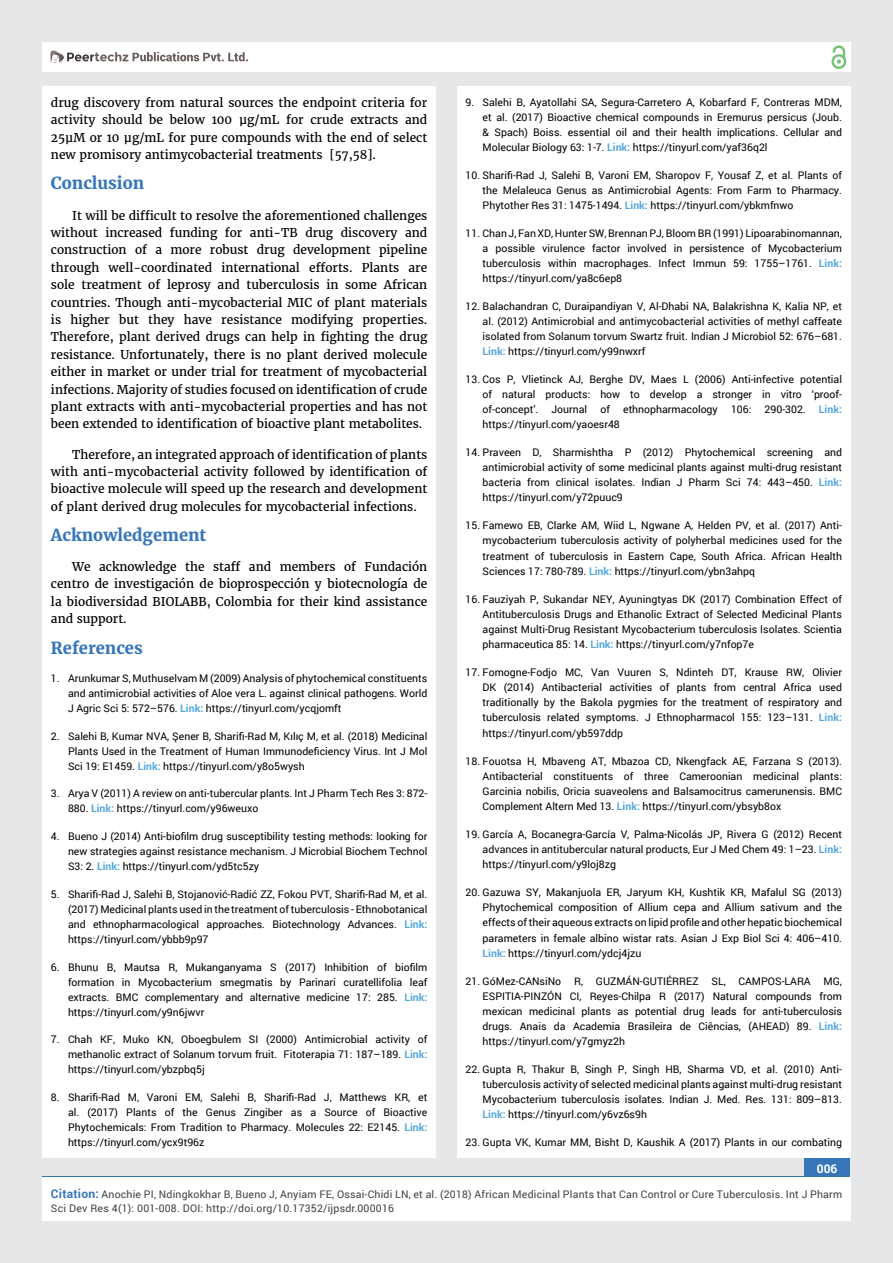
<style>
.page{position:relative;width:893px;height:1263px;background:#e6e7e8}
.page>*{position:absolute;margin:0;border:0;box-sizing:border-box;transform-origin:0 0}
.t1{font:700 16.5px "Merriweather";color:#3676b9}
.t2{font:12px/17.4px "Merriweather";color:#000;text-align:justify}
.t3{font:700 12px "Roboto";color:#fff}
.t4{font:10.5px/15px "Roboto";color:#000;text-align:justify}
.t5{font:10.5px/13.5px "Roboto";letter-spacing:.02em;color:#414042}
.t6{font:700 10.5px "Roboto";color:#56a8dd}
.s1{font-weight:700;color:#56a8dd}
.s2{font-weight:700;font-size:12px;color:#3676b9}
</style>
<div class="page">
<div style="left:42px;top:43px;width:808px;height:29px;background:#fff"></div>
<div style="left:831px;top:54px;width:15px;height:15px;border:2px solid #74c273;border-radius:50%"></div>
<svg style="left:831px;top:45px;width:15px;height:19px"></svg>
<div style="left:804px;top:1157px;width:46px;height:43px;background:#3676b9"></div>
<svg style="left:49px;top:50px;width:199px;height:14px"></svg>
<div style="left:42px;top:1177px;width:809px;height:43px;background:#fff"></div>
<div style="left:42px;top:87px;width:394px;height:1071px;background:#fff"></div>
<div style="left:457px;top:87px;width:393px;height:1071px;background:#fff"></div>
<p class="t2" style="left:51px;top:94px;width:378px">drug discovery from natural sources the endpoint criteria for activity should be below 100 μg/mL for crude extracts and 25μM or 10 μg/mL for pure compounds with the end of select new promisory antimycobacterial treatments [57,58].</p>
<h1 class="t1" style="left:51px;top:173px;width:95px">Conclusion</h1>
<p class="t2" style="left:51px;top:207px;width:378px;text-indent:21px">It will be difficult to resolve the aforementioned challenges without increased funding for anti-TB drug discovery and construction of a more robust drug development pipeline through well-coordinated international efforts. Plants are sole treatment of leprosy and tuberculosis in some African countries. Though anti-mycobacterial MIC of plant materials is higher but they have resistance modifying properties.<br>Therefore, plant derived drugs can help in fighting the drug resistance. Unfortunately, there is no plant derived molecule either in market or under trial for treatment of mycobacterial infections. Majority of studies focused on identification of crude plant extracts with anti-mycobacterial properties and has not been extended to identification of bioactive plant metabolites.</p>
<p class="t2" style="left:51px;top:446px;width:378px;text-indent:21px">Therefore, an integrated approach of identification of plants with anti-mycobacterial activity followed by identification of bioactive molecule will speed up the research and development of plant derived drug molecules for mycobacterial infections.</p>
<h1 class="t1" style="left:51px;top:525px;width:157px">Acknowledgement</h1>
<p class="t2" style="left:51px;top:558px;width:378px;text-indent:21px">We acknowledge the staff and members of Fundación centro de investigación de bioprospección y biotecnología de la biodiversidad BIOLABB, Colombia for their kind assistance and support.</p>
<h1 class="t1" style="left:51px;top:638px;width:93px">References</h1>
<p class="t4" style="left:68px;top:670px;width:361px;text-indent:-17px">1. Arunkumar S, Muthuselvam M (2009) Analysis of phytochemical constituents and antimicrobial activities of Aloe vera L. against clinical pathogens. World J Agric Sci 5: 572–576. <span class="s1">Link:</span> https://tinyurl.com/ycqjomft</p>
<p class="t4" style="left:68px;top:728px;width:361px;text-indent:-17px">2. Salehi B, Kumar NVA, Şener B, Sharifi-Rad M, Kılıç M, et al. (2018) Medicinal Plants Used in the Treatment of Human Immunodeficiency Virus. Int J Mol Sci 19: E1459. <span class="s1">Link:</span> https://tinyurl.com/y8o5wysh</p>
<p class="t4" style="left:68px;top:786px;width:361px;text-indent:-17px">3. Arya V (2011) A review on anti-tubercular plants. Int J Pharm Tech Res 3: 872-<br>880. <span class="s1">Link:</span> https://tinyurl.com/y96weuxo</p>
<p class="t4" style="left:68px;top:828px;width:361px;text-indent:-17px">4. Bueno J (2014) Anti-biofilm drug susceptibility testing methods: looking for new strategies against resistance mechanism. J Microbial Biochem Technol S3: 2. <span class="s1">Link:</span> https://tinyurl.com/yd5tc5zy</p>
<p class="t4" style="left:68px;top:886px;width:361px;text-indent:-17px">5. Sharifi-Rad J, Salehi B, Stojanović-Radić ZZ, Fokou PVT, Sharifi-Rad M, et al. (2017) Medicinal plants used in the treatment of tuberculosis - Ethnobotanical and ethnopharmacological approaches. Biotechnology Advances. <span class="s1">Link: </span>https://tinyurl.com/ybbb9p97</p>
<p class="t4" style="left:68px;top:959px;width:361px;text-indent:-17px">6. Bhunu B, Mautsa R, Mukanganyama S (2017) Inhibition of biofilm formation in Mycobacterium smegmatis by Parinari curatellifolia leaf extracts. BMC complementary and alternative medicine 17: 285. <span class="s1">Link: </span>https://tinyurl.com/y9n6jwvr</p>
<p class="t4" style="left:68px;top:1032px;width:361px;text-indent:-17px">7. Chah KF, Muko KN, Oboegbulem SI (2000) Antimicrobial activity of methanolic extract of Solanum torvum fruit. Fitoterapia 71: 187–189. <span class="s1">Link: </span>https://tinyurl.com/ybzpbq5j</p>
<p class="t4" style="left:68px;top:1089px;width:361px;text-indent:-17px">8. Sharifi-Rad M, Varoni EM, Salehi B, Sharifi-Rad J, Matthews KR, et al. (2017) Plants of the Genus Zingiber as a Source of Bioactive Phytochemicals: From Tradition to Pharmacy. Molecules 22: E2145. <span class="s1">Link: </span>https://tinyurl.com/ycx9t96z</p>
<p class="t4" style="left:483px;top:95px;width:361px;text-indent:-17px">9. Salehi B, Ayatollahi SA, Segura-Carretero A, Kobarfard F, Contreras MDM, et al. (2017) Bioactive chemical compounds in Eremurus persicus (Joub. &amp; Spach) Boiss. essential oil and their health implications. Cellular and Molecular Biology 63: 1-7. <span class="s1">Link:</span> https://tinyurl.com/yaf36q2l</p>
<p class="t4" style="left:483px;top:167px;width:361px;text-indent:-17px">10. Sharifi-Rad J, Salehi B, Varoni EM, Sharopov F, Yousaf Z, et al. Plants of the Melaleuca Genus as Antimicrobial Agents: From Farm to Pharmacy.<br>Phytother Res 31: 1475-1494. <span class="s1">Link:</span> https://tinyurl.com/ybkmfnwo</p>
<p class="t4" style="left:483px;top:225px;width:361px;text-indent:-17px">11. Chan J, Fan XD, Hunter SW, Brennan PJ, Bloom BR (1991) Lipoarabinomannan, a possible virulence factor involved in persistence of Mycobacterium tuberculosis within macrophages. Infect Immun 59: 1755–1761. <span class="s1">Link: </span>https://tinyurl.com/ya8c6ep8</p>
<p class="t4" style="left:483px;top:298px;width:361px;text-indent:-17px">12. Balachandran C, Duraipandiyan V, Al-Dhabi NA, Balakrishna K, Kalia NP, et al. (2012) Antimicrobial and antimycobacterial activities of methyl caffeate isolated from Solanum torvum Swartz fruit. Indian J Microbiol 52: 676–681.<br><span class="s1">Link:</span> https://tinyurl.com/y99nwxrf</p>
<p class="t4" style="left:483px;top:371px;width:361px;text-indent:-17px">13. Cos P, Vlietinck AJ, Berghe DV, Maes L (2006) Anti-infective potential of natural products: how to develop a stronger in vitro ‘proof&shy;of-concept’.</p>
<p class="t4" style="left:551px;top:401px;width:37px">Journal</p>
<p class="t4" style="left:600px;top:401px;width:11px">of</p>
<p class="t4" style="left:623px;top:401px;width:96px">ethnopharmacology</p>
<p class="t4" style="left:731px;top:401px;width:22px">106:</p>
<p class="t4" style="left:764px;top:401px;width:43px">290-302.</p>
<p class="t6" style="left:819px;top:402px;width:25px">Link:</p>
<p class="t4" style="left:483px;top:416px;width:139px">https://tinyurl.com/yaoesr48</p>
<p class="t4" style="left:483px;top:444px;width:361px;text-indent:-17px">14. Praveen D, Sharmishtha P (2012) Phytochemical screening and antimicrobial activity of some medicinal plants against multi-drug resistant bacteria from clinical isolates. Indian J Pharm Sci 74: 443–450. <span class="s1">Link: </span>https://tinyurl.com/y72puuc9</p>
<p class="t4" style="left:483px;top:518px;width:361px;text-indent:-17px">15. Famewo EB, Clarke AM, Wiid L, Ngwane A, Helden PV, et al. (2017) Anti&shy;mycobacterium tuberculosis activity of polyherbal medicines used for the treatment of tuberculosis in Eastern Cape, South Africa. African Health Sciences 17: 780-789. <span class="s1">Link:</span> https://tinyurl.com/ybn3ahpq</p>
<p class="t4" style="left:483px;top:591px;width:361px;text-indent:-17px">16. Fauziyah P, Sukandar NEY, Ayuningtyas DK (2017) Combination Effect of Antituberculosis Drugs and Ethanolic Extract of Selected Medicinal Plants against Multi-Drug Resistant Mycobacterium tuberculosis Isolates. Scientia pharmaceutica 85: 14. <span class="s1">Link:</span> https://tinyurl.com/y7nfop7e</p>
<p class="t4" style="left:483px;top:664px;width:361px;text-indent:-17px">17. Fomogne-Fodjo MC, Van Vuuren S, Ndinteh DT, Krause RW, Olivier DK (2014) Antibacterial activities of plants from central Africa used traditionally by the Bakola pygmies for the treatment of respiratory and tuberculosis related symptoms. J Ethnopharmacol 155: 123–131. <span class="s1">Link: </span>https://tinyurl.com/yb597ddp</p>
<p class="t4" style="left:483px;top:753px;width:361px;text-indent:-17px">18. Fouotsa H, Mbaveng AT, Mbazoa CD, Nkengfack AE, Farzana S (2013).<br>Antibacterial constituents of three Cameroonian medicinal plants:<br>Garcinia nobilis, Oricia suaveolens and Balsamocitrus camerunensis. BMC Complement Altern Med 13. <span class="s1">Link:</span> https://tinyurl.com/ybsyb8ox</p>
<p class="t4" style="left:483px;top:826px;width:361px;text-indent:-17px">19. García A, Bocanegra-García V, Palma-Nicolás JP, Rivera G (2012) Recent advances in antitubercular natural products, Eur J Med Chem 49: 1–23. <span class="s1">Link: </span>https://tinyurl.com/y9loj8zg</p>
<p class="t4" style="left:483px;top:884px;width:361px;text-indent:-17px">20. Gazuwa SY, Makanjuola ER, Jaryum KH, Kushtik KR, Mafalul SG (2013)<br>Phytochemical composition of Allium cepa and Allium sativum and the effects of their aqueous extracts on lipid profile and other hepatic biochemical parameters in female albino wistar rats. Asian J Exp Biol Sci 4: 406–410.<br><span class="s1">Link:</span> https://tinyurl.com/ydcj4jzu</p>
<p class="t4" style="left:483px;top:973px;width:361px;text-indent:-17px">21. GóMez-CANsiNo R, GUZMÁN-GUTIÉRREZ SL, CAMPOS-LARA MG, ESPITIA-PINZÓN CI, Reyes-Chilpa R (2017) Natural compounds from mexican medicinal plants as potential drug leads for anti-tuberculosis drugs. Anais da Academia Brasileira de Ciências, (AHEAD) 89. <span class="s1">Link: </span>https://tinyurl.com/y7gmyz2h</p>
<p class="t4" style="left:483px;top:1062px;width:361px;text-indent:-17px">22. Gupta R, Thakur B, Singh P, Singh HB, Sharma VD, et al. (2010) Anti&shy;tuberculosis activity of selected medicinal plants against multi-drug resistant Mycobacterium tuberculosis isolates. Indian J. Med. Res. 131: 809–813.<br><span class="s1">Link:</span> https://tinyurl.com/y6vz6s9h</p>
<p class="t4" style="left:466px;top:1134px;width:378px">23. Gupta VK, Kumar MM, Bisht D, Kaushik A (2017) Plants in our combating</p>
<p class="t3" style="left:817px;top:1161px;width:22px">006</p>
<p class="t5" style="left:51px;top:1188px;width:793px"><span class="s2">Citation:</span> Anochie PI, Ndingkokhar B, Bueno J, Anyiam FE, Ossai-Chidi LN, et al. (2018) African Medicinal Plants that Can Control or Cure Tuberculosis. Int J Pharm<br>Sci Dev Res 4(1): 001-008. DOI: http://doi.org/10.17352/ijpsdr.000016</p>
</div>
